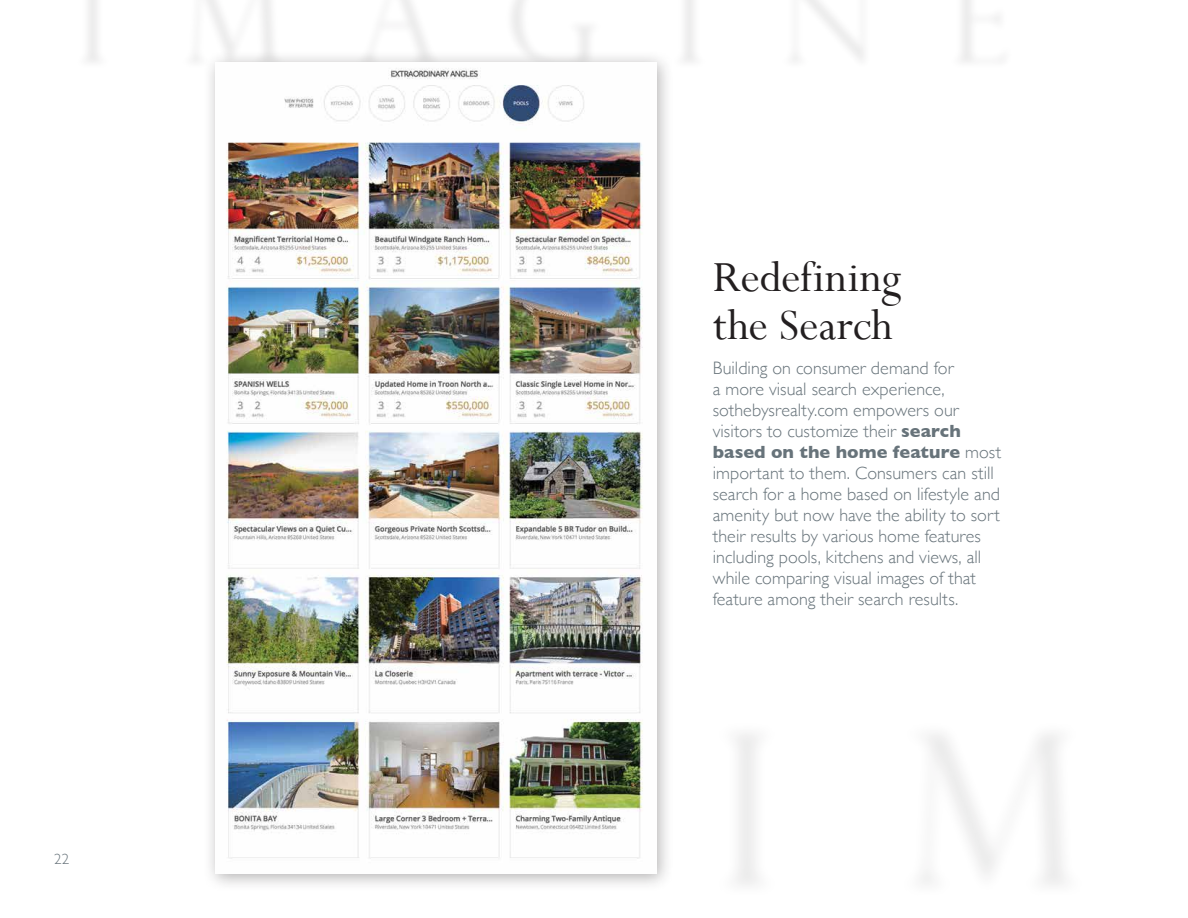
<style>
.page{position:relative;width:1188px;height:918px;background:#fff}
.page>*{position:absolute;margin:0;border:0;box-sizing:border-box;transform-origin:0 0}
.t1{font:48px/48px "Perpetua";letter-spacing:.005em;color:#231f20}
.t2{font:300 18px/21px "Gill Sans";letter-spacing:.005em;color:#67737a}
.t3{font:300 15px "Gill Sans";color:#67737a}
.s1{font-weight:700}
</style>
<div class="page">
<div style="left:203px;top:50px;width:471px;height:842px;background:#231f20;opacity:.35"></div>
<img style="left:215px;top:62px;width:441px;height:812px">
<p class="t3" style="left:54px;top:847px;width:17px">22</p>
<h1 class="t1" style="left:713px;top:252px;width:190px">Redefining the Search</h1>
<p class="t2" style="left:713px;top:356px;width:290px">Building on consumer demand for<br>a more visual search experience, sothebysrealty.com empowers our visitors to customize their <span class="s1">search based on the home feature</span> most important to them. Consumers can still search for a home based on lifestyle and amenity but now have the ability to sort their results by various home features including pools, kitchens and views, all while comparing visual images of that feature among their search results.</p>
</div>
